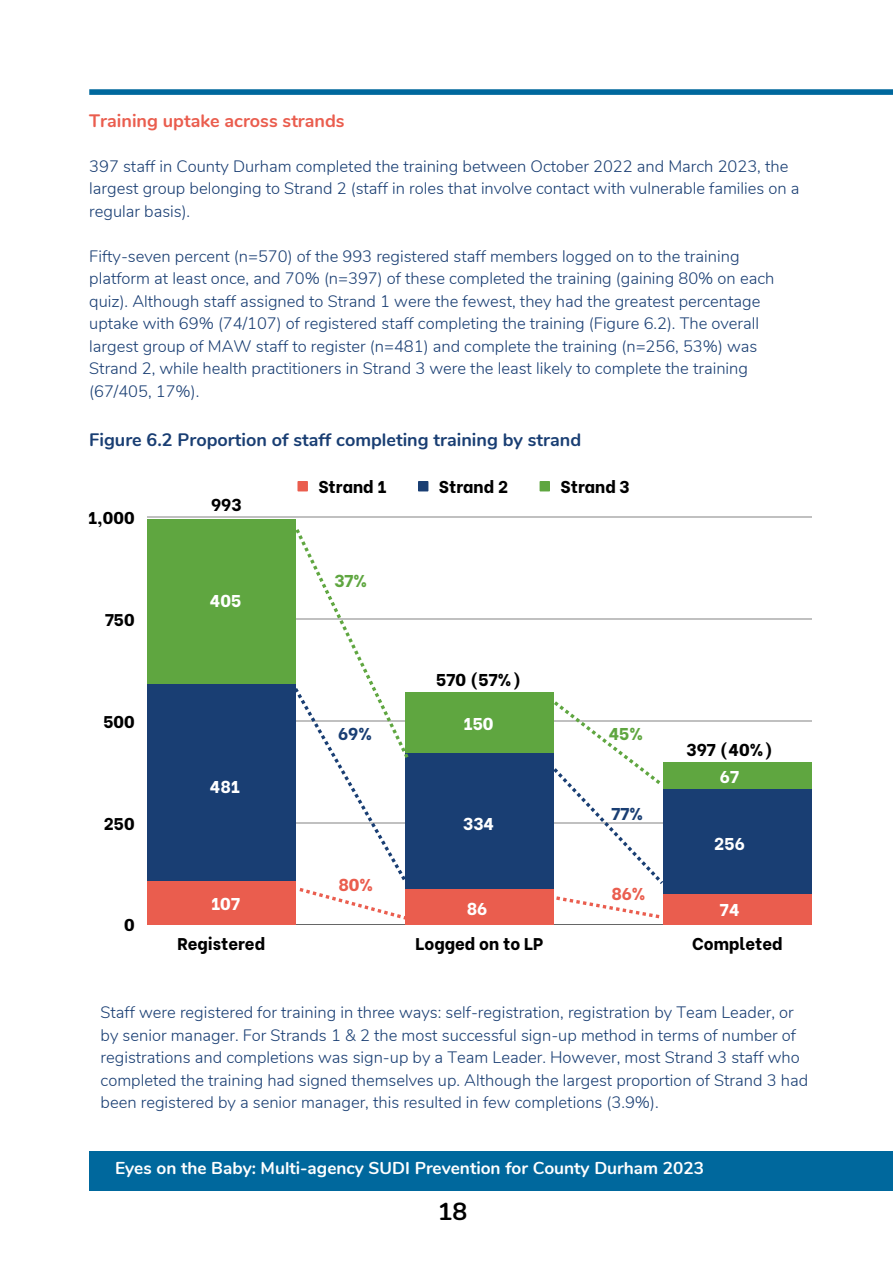
<style>
.page{position:relative;width:893px;height:1264px;background:#fff}
.page>*{position:absolute;margin:0;border:0;box-sizing:border-box;transform-origin:0 0}
.t1{font:700 24.6px "Nunito";color:#000}
.t2{font:700 18px "Nunito";color:#193e73}
.t3{font:700 18px "Nunito";color:#ea5d4e}
.t4{font:700 17.25px "Nunito";color:#fff}
.t5{font:800 17.1px "Be Vietnam";color:#fff}
.t6{font:800 17.1px "Be Vietnam";color:#000}
.t7{font:800 17.1px "Be Vietnam";color:#5fa640}
.t8{font:800 17.1px "Be Vietnam";color:#193e73}
.t9{font:800 17.1px "Be Vietnam";color:#ea5d4e}
.t10{font:800 16.95px "Be Vietnam";color:#000}
.t11{font:300 16.5px/22.5px "Nunito";color:#193e73}
</style>
<div class="page">
<div style="left:89px;top:89px;width:803px;height:6px;background:#00689d"></div>
<div style="left:297px;top:481px;width:11px;height:10px;background:#ea5d4e"></div>
<div style="left:418px;top:481px;width:10px;height:10px;background:#193e73"></div>
<div style="left:539px;top:481px;width:11px;height:10px;background:#5fa640"></div>
<hr style="left:147px;top:517px;width:664px;height:1px;background:#000">
<hr style="left:147px;top:618px;width:664px;height:1px;background:#000">
<hr style="left:147px;top:720px;width:664px;height:1px;background:#000">
<hr style="left:147px;top:924px;width:664px;height:1px;background:#000">
<div style="left:147px;top:519px;width:148px;height:405px;background:#5fa640"></div>
<div style="left:405px;top:692px;width:148px;height:232px;background:#5fa640"></div>
<div style="left:663px;top:762px;width:148px;height:162px;background:#5fa640"></div>
<div style="left:147px;top:685px;width:148px;height:239px;background:#193e73"></div>
<div style="left:405px;top:753px;width:148px;height:171px;background:#193e73"></div>
<div style="left:663px;top:790px;width:148px;height:134px;background:#193e73"></div>
<div style="left:147px;top:881px;width:148px;height:43px;background:#ea5d4e"></div>
<div style="left:405px;top:889px;width:148px;height:35px;background:#ea5d4e"></div>
<div style="left:663px;top:894px;width:148px;height:30px;background:#ea5d4e"></div>
<svg style="left:294px;top:529px;width:114px;height:351px"></svg>
<svg style="left:299px;top:888px;width:106px;height:32px"></svg>
<svg style="left:553px;top:697px;width:110px;height:187px"></svg>
<svg style="left:553px;top:895px;width:106px;height:23px"></svg>
<div style="left:89px;top:1150px;width:803px;height:40px;background:#00689d"></div>
<p class="t3" style="left:89px;top:109px;width:257px">Training uptake across strands</p>
<p class="t11" style="left:89px;top:155px;width:711px">397 staff in County Durham completed the training between October 2022 and March 2023, the largest group belonging to Strand 2 (staff in roles that involve contact with vulnerable families on a regular basis).</p>
<p class="t11" style="left:89px;top:245px;width:686px">Fifty-seven percent (n=570) of the 993 registered staff members logged on to the training platform at least once, and 70% (n=397) of these completed the training (gaining 80% on each quiz). Although staff assigned to Strand 1 were the fewest, they had the greatest percentage uptake with 69% (74/107) of registered staff completing the training (Figure 6.2). The overall largest group of MAW staff to register (n=481) and complete the training (n=256, 53%) was Strand 2, while health practitioners in Strand 3 were the least likely to complete the training (67/405, 17%).</p>
<p class="t2" style="left:89px;top:428px;width:493px">Figure 6.2 Proportion of staff completing training by strand</p>
<p class="t10" style="left:88px;top:503px;width:48px">1,000</p>
<p class="t10" style="left:105px;top:605px;width:31px">750</p>
<p class="t10" style="left:103px;top:707px;width:33px">500</p>
<p class="t10" style="left:104px;top:809px;width:32px">250</p>
<p class="t10" style="left:124px;top:911px;width:12px">0</p>
<p class="t6" style="left:211px;top:491px;width:32px">993</p>
<p class="t5" style="left:210px;top:586px;width:33px">405</p>
<p class="t5" style="left:210px;top:772px;width:32px">481</p>
<p class="t5" style="left:211px;top:890px;width:30px">107</p>
<p class="t10" style="left:318px;top:472px;width:70px">Strand 1</p>
<p class="t10" style="left:439px;top:472px;width:71px">Strand 2</p>
<p class="t10" style="left:560px;top:472px;width:71px">Strand 3</p>
<p class="t7" style="left:334px;top:566px;width:34px">37%</p>
<p class="t8" style="left:338px;top:719px;width:35px">69%</p>
<p class="t9" style="left:338px;top:870px;width:36px">80%</p>
<p class="t6" style="left:436px;top:665px;width:86px">570 (57%)</p>
<p class="t5" style="left:463px;top:709px;width:32px">150</p>
<p class="t5" style="left:463px;top:809px;width:33px">334</p>
<p class="t5" style="left:467px;top:894px;width:22px">86</p>
<p class="t7" style="left:608px;top:719px;width:36px">45%</p>
<p class="t8" style="left:611px;top:799px;width:33px">77%</p>
<p class="t9" style="left:611px;top:879px;width:35px">86%</p>
<p class="t6" style="left:686px;top:735px;width:88px">397 (40%)</p>
<p class="t5" style="left:720px;top:762px;width:21px">67</p>
<p class="t5" style="left:714px;top:829px;width:32px">256</p>
<p class="t5" style="left:720px;top:896px;width:21px">74</p>
<p class="t10" style="left:177px;top:929px;width:89px">Registered</p>
<p class="t10" style="left:415px;top:929px;width:129px">Logged on to LP</p>
<p class="t10" style="left:692px;top:929px;width:92px">Completed</p>
<p class="t11" style="left:101px;top:1001px;width:709px">Staff were registered for training in three ways: self-registration, registration by Team Leader, or by senior manager. For Strands 1 &amp; 2 the most successful sign-up method in terms of number of registrations and completions was sign-up by a Team Leader. However, most Strand 3 staff who completed the training had signed themselves up. Although the largest proportion of Strand 3 had been registered by a senior manager, this resulted in few completions (3.9%).</p>
<p class="t4" style="left:115px;top:1156px;width:590px">Eyes on the Baby: Multi-agency SUDI Prevention for County Durham 2023</p>
<p class="t1" style="left:437px;top:1195px;width:31px">18</p>
</div>
